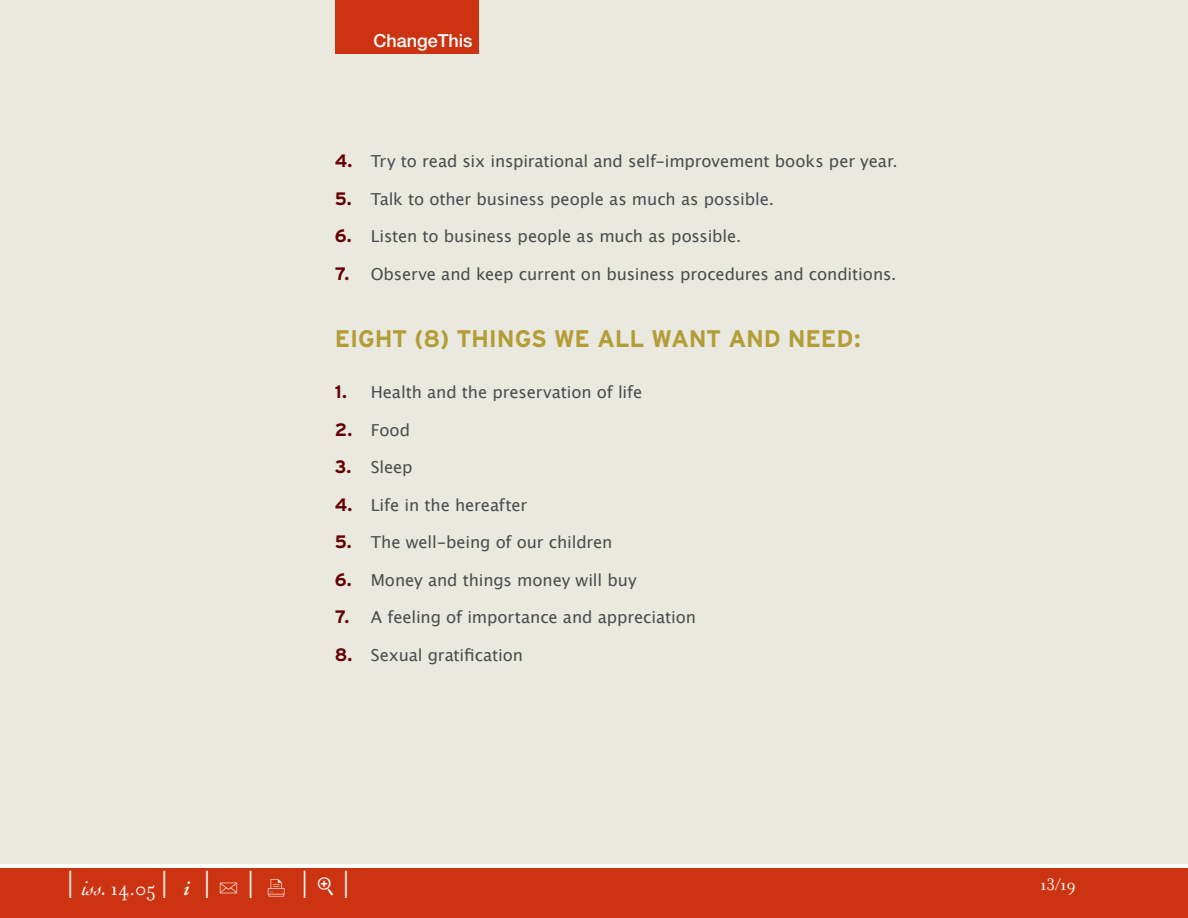
<style>
.page{position:relative;width:1188px;height:918px;background:#fff}
.page>*{position:absolute;margin:0;border:0;box-sizing:border-box;transform-origin:0 0}
.t1{font:36px "Filosofia";color:#fff}
.t2{font:700 24px "Interstate";letter-spacing:-.015em;color:#b39d36}
.t3{font:21px "Filosofia";color:#fff}
.t4{font:500 18px "Helvetica Neue";color:#fff}
.t5{font:18px "Filosofia";color:#fff}
.t6{font:16.5px "Lucida Grande";letter-spacing:-.005em;color:#4b4c4d}
.s1{font-family:"Interstate";font-weight:700;font-size:18px;color:#600}
.s2{font-family:"Cochin";font-style:italic}
.s3{font-size:36px}
.s4{font-family:"Adobe Garamond";font-weight:600;font-style:italic}
.s5{font-family:"FF Dingbests"}
</style>
<div class="page">
<div style="left:0;top:0;width:1188px;height:864px;background:#eae9e0"></div>
<div style="left:0;top:868px;width:1188px;height:50px;background:#c31"></div>
<div style="left:335px;top:0;width:144px;height:54px;background:#c31"></div>
<p class="t4" style="left:374px;top:30px;width:101px">ChangeThis</p>
<p class="t6" style="left:335px;top:152px;width:564px"><span class="s1">4.</span> Try to read six inspirational and self-improvement books per year.</p>
<p class="t6" style="left:335px;top:189px;width:441px"><span class="s1">5.</span> Talk to other business people as much as possible.</p>
<p class="t6" style="left:335px;top:227px;width:408px"><span class="s1">6.</span> Listen to business people as much as possible.</p>
<p class="t6" style="left:335px;top:264px;width:563px"><span class="s1">7.</span> Observe and keep current on business procedures and conditions.</p>
<h2 class="t2" style="left:335px;top:325px;width:528px">EIGHT (8) THINGS WE ALL WANT AND NEED:</h2>
<p class="t6" style="left:335px;top:383px;width:309px"><span class="s1">1.</span> Health and the preservation of life</p>
<p class="t6" style="left:335px;top:420px;width:77px"><span class="s1">2.</span> Food</p>
<p class="t6" style="left:335px;top:458px;width:79px"><span class="s1">3.</span> Sleep</p>
<p class="t6" style="left:335px;top:495px;width:194px"><span class="s1">4.</span> Life in the hereafter</p>
<p class="t6" style="left:335px;top:533px;width:279px"><span class="s1">5.</span> The well-being of our children</p>
<p class="t6" style="left:335px;top:570px;width:303px"><span class="s1">6.</span> Money and things money will buy</p>
<p class="t6" style="left:335px;top:608px;width:363px"><span class="s1">7.</span> A feeling of importance and appreciation</p>
<p class="t6" style="left:335px;top:645px;width:190px"><span class="s1">8.</span> Sexual gratification</p>
<h1 class="t1" style="left:66px;top:864px;width:11px">|</h1>
<p class="t5" style="left:1040px;top:874px;width:37px">13/19</p>
<p class="t3" style="left:82px;top:877px;width:271px"><span class="s2">iss.</span> 14.05 <span class="s3">|</span> <span class="s4">i</span> <span class="s3">|</span> <span class="s5">U</span> <span class="s3">|</span> <span class="s5">X</span> <span class="s3">| |</span></p>
</div>
